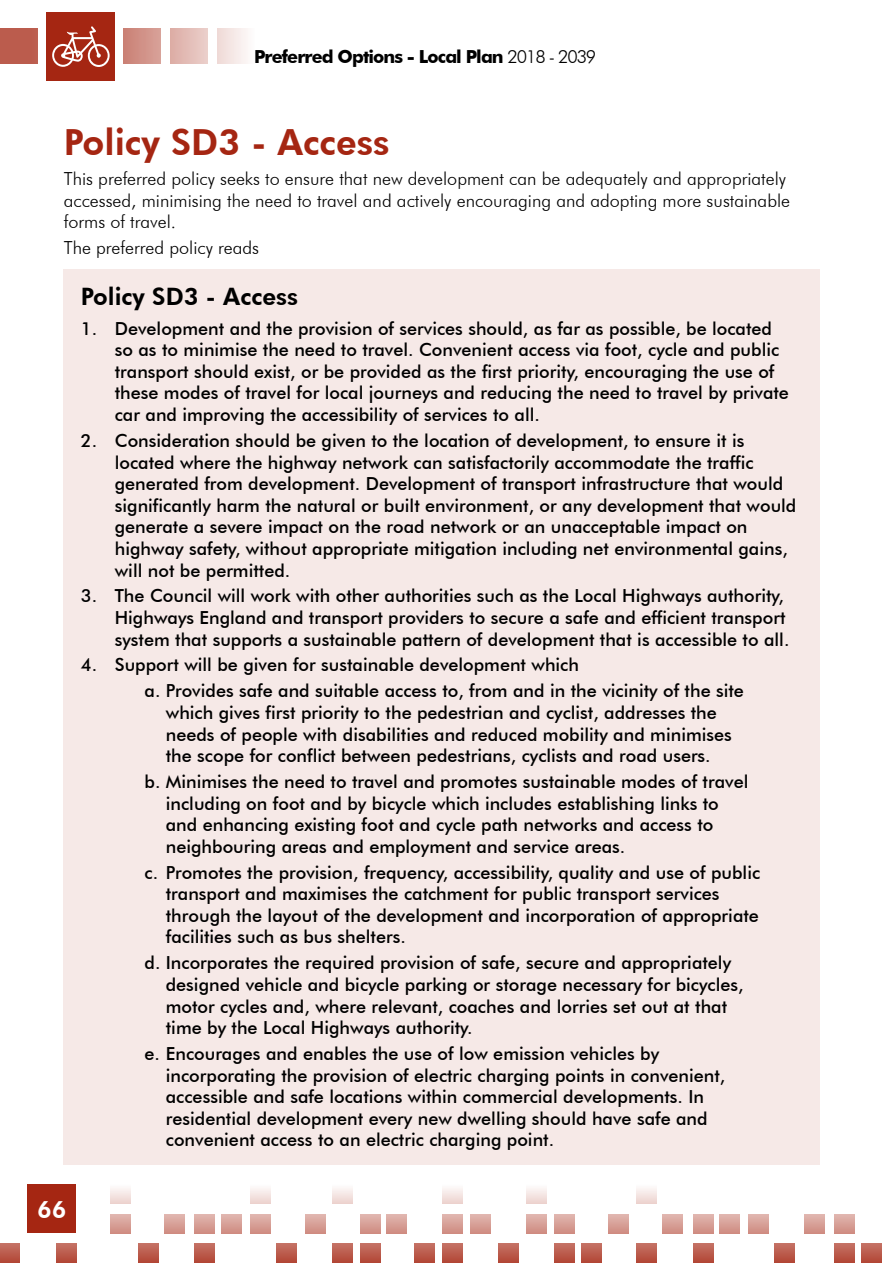
<style>
.page{position:relative;width:893px;height:1263px;background:#fff}
.page>*{position:absolute;margin:0;border:0;box-sizing:border-box;transform-origin:0 0}
.Sub_Heading_1{font:800 36px "Futura BT";color:#a52612}
.Paragraph_headings_2{font:800 24px "Futura BT";color:#000}
.t1{font:800 24px "Futura BT";color:#fff}
.t2{font:500 18px/21.6px "Futura BT";color:#000}
.Paragraph{font:300 18px/21.6px "Futura BT";color:#000}
.t3{font:700 18px "Futura BT";letter-spacing:-.05em;color:#000}
.s1{font-weight:300}
</style>
<div class="page">
<svg style="left:554px;top:1214px;width:20px;height:19px"></svg>
<svg style="left:834px;top:1214px;width:21px;height:19px"></svg>
<div style="left:526px;top:1184px;width:20px;height:20px;background:linear-gradient(to bottom,#fffefe,#edd4d0)"></div>
<div style="left:442px;top:1184px;width:20px;height:20px;background:linear-gradient(to bottom,#fffefe,#edd4d0)"></div>
<div style="left:332px;top:1184px;width:20px;height:20px;background:linear-gradient(to bottom,#fffefe,#edd4d0)"></div>
<div style="left:250px;top:1184px;width:20px;height:20px;background:linear-gradient(to bottom,#fffefe,#edd4d0)"></div>
<div style="left:110px;top:1184px;width:20px;height:20px;background:linear-gradient(to bottom,#fffefe,#edd4d0)"></div>
<div style="left:636px;top:1184px;width:21px;height:20px;background:linear-gradient(to bottom,#fffefe,#edd4d0)"></div>
<svg style="left:581px;top:1244px;width:20px;height:19px"></svg>
<svg style="left:862px;top:1244px;width:20px;height:19px"></svg>
<svg style="left:56px;top:1244px;width:20px;height:19px"></svg>
<svg style="left:554px;top:1244px;width:20px;height:19px"></svg>
<svg style="left:834px;top:1244px;width:21px;height:19px"></svg>
<svg style="left:526px;top:1214px;width:20px;height:19px"></svg>
<svg style="left:0;top:1244px;width:20px;height:19px"></svg>
<svg style="left:498px;top:1244px;width:20px;height:19px"></svg>
<svg style="left:470px;top:1214px;width:20px;height:19px"></svg>
<svg style="left:442px;top:1214px;width:20px;height:19px"></svg>
<svg style="left:442px;top:1244px;width:20px;height:19px"></svg>
<svg style="left:138px;top:1244px;width:20px;height:19px"></svg>
<svg style="left:636px;top:1244px;width:21px;height:19px"></svg>
<svg style="left:195px;top:1214px;width:20px;height:19px"></svg>
<svg style="left:693px;top:1214px;width:20px;height:19px"></svg>
<svg style="left:195px;top:1244px;width:20px;height:19px"></svg>
<svg style="left:693px;top:1244px;width:20px;height:19px"></svg>
<svg style="left:250px;top:1214px;width:20px;height:19px"></svg>
<svg style="left:749px;top:1214px;width:20px;height:19px"></svg>
<svg style="left:306px;top:1214px;width:20px;height:19px"></svg>
<svg style="left:804px;top:1214px;width:20px;height:19px"></svg>
<svg style="left:360px;top:1214px;width:20px;height:19px"></svg>
<svg style="left:360px;top:1244px;width:20px;height:19px"></svg>
<svg style="left:110px;top:1214px;width:20px;height:19px"></svg>
<svg style="left:608px;top:1214px;width:21px;height:19px"></svg>
<svg style="left:164px;top:1214px;width:21px;height:19px"></svg>
<svg style="left:663px;top:1214px;width:20px;height:19px"></svg>
<svg style="left:221px;top:1214px;width:20px;height:19px"></svg>
<svg style="left:719px;top:1214px;width:21px;height:19px"></svg>
<svg style="left:277px;top:1244px;width:20px;height:19px"></svg>
<svg style="left:775px;top:1244px;width:20px;height:19px"></svg>
<svg style="left:332px;top:1244px;width:20px;height:19px"></svg>
<svg style="left:386px;top:1214px;width:20px;height:19px"></svg>
<svg style="left:414px;top:1244px;width:20px;height:19px"></svg>
<div style="left:28px;top:1184px;width:48px;height:49px;background:#a52612"></div>
<div style="left:0;top:28px;width:37px;height:36px;background:#bb5c4d"></div>
<div style="left:123px;top:28px;width:38px;height:36px;background:linear-gradient(to right,#ca7f74,#d8a198)"></div>
<svg style="left:170px;top:28px;width:37px;height:36px"></svg>
<svg style="left:217px;top:28px;width:30px;height:36px"></svg>
<div style="left:47px;top:12px;width:68px;height:69px;background:#a52612"></div>
<svg style="left:52px;top:26px;width:58px;height:41px"></svg>
<div style="left:64px;top:269px;width:756px;height:896px;background:#f6e9e7"></div>
<p class="t3" style="left:254px;top:46px;width:344px">Preferred Options - Local Plan <span class="s1">2018 - 2039</span></p>
<p class="Sub_Heading_1" style="left:64px;top:120px;width:327px">Policy SD3 - Access</p>
<p class="Paragraph" style="left:64px;top:168px;width:728px">This preferred policy seeks to ensure that new development can be adequately and appropriately accessed, minimising the need to travel and actively encouraging and adopting more sustainable forms of travel.</p>
<p class="Paragraph" style="left:64px;top:237px;width:197px">The preferred policy reads</p>
<h2 class="Paragraph_headings_2" style="left:81px;top:281px;width:219px">Policy SD3 - Access</h2>
<p class="t2" style="left:115px;top:317px;width:676px;text-indent:-34px">1. Development and the provision of services should, as far as possible, be located so as to minimise the need to travel. Convenient access via foot, cycle and public transport should exist, or be provided as the first priority, encouraging the use of these modes of travel for local journeys and reducing the need to travel by private car and improving the accessibility of services to all.</p>
<p class="t2" style="left:115px;top:430px;width:683px;text-indent:-34px">2. Consideration should be given to the location of development, to ensure it is located where the highway network can satisfactorily accommodate the traffic generated from development. Development of transport infrastructure that would significantly harm the natural or built environment, or any development that would generate a severe impact on the road network or an unacceptable impact on highway safety, without appropriate mitigation including net environmental gains, will not be permitted.</p>
<p class="t2" style="left:115px;top:585px;width:676px;text-indent:-34px">3. The Council will work with other authorities such as the Local Highways authority,<br>Highways England and transport providers to secure a safe and efficient transport system that supports a sustainable pattern of development that is accessible to all.</p>
<p class="t2" style="left:81px;top:654px;width:500px">4. Support will be given for sustainable development which</p>
<p class="t2" style="left:166px;top:680px;width:580px;text-indent:-21px">a. Provides safe and suitable access to, from and in the vicinity of the site which gives first priority to the pedestrian and cyclist, addresses the needs of people with disabilities and reduced mobility and minimises the scope for conflict between pedestrians, cyclists and road users.</p>
<p class="t2" style="left:166px;top:771px;width:584px;text-indent:-21px">b. Minimises the need to travel and promotes sustainable modes of travel including on foot and by bicycle which includes establishing links to and enhancing existing foot and cycle path networks and access to neighbouring areas and employment and service areas.</p>
<p class="t2" style="left:166px;top:861px;width:596px;text-indent:-21px">c. Promotes the provision, frequency, accessibility, quality and use of public transport and maximises the catchment for public transport services through the layout of the development and incorporation of appropriate facilities such as bus shelters.</p>
<p class="t2" style="left:166px;top:952px;width:579px;text-indent:-21px">d. Incorporates the required provision of safe, secure and appropriately designed vehicle and bicycle parking or storage necessary for bicycles, motor cycles and, where relevant, coaches and lorries set out at that time by the Local Highways authority.</p>
<p class="t2" style="left:166px;top:1043px;width:561px;text-indent:-21px">e. Encourages and enables the use of low emission vehicles by incorporating the provision of electric charging points in convenient, accessible and safe locations within commercial developments. In residential development every new dwelling should have safe and convenient access to an electric charging point.</p>
<h2 class="t1" style="left:37px;top:1195px;width:31px">66</h2>
</div>
